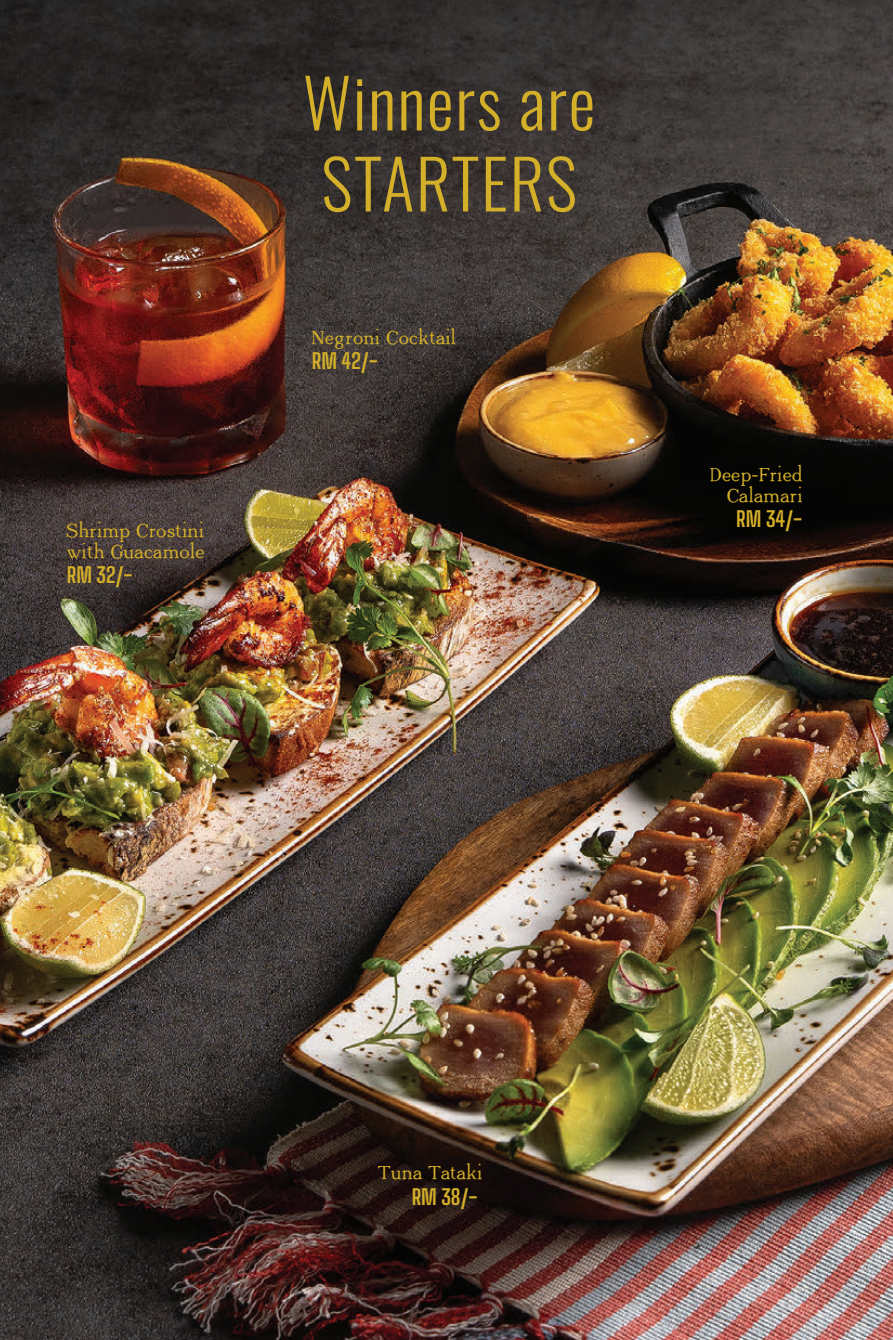
<style>
.page{position:relative;width:893px;height:1340px;background:#fff}
.page>*{position:absolute;margin:0;border:0;box-sizing:border-box;transform-origin:0 0}
.t1{font:67.5px/81px "Oswald";letter-spacing:.025em;color:#d4af29}
.t2{font:100 21px "Big Shoulders Text";color:#d4af29}
.t3{font:700 19.5px/21px "Adega Serif";letter-spacing:.05em;color:#d4af29;text-align:right}
</style>
<div class="page">
<img style="left:0;top:0;width:893px;height:1339px">
<p class="t3" style="left:67px;top:520px;width:139px;text-align:left">Shrimp Crostini with Guacamole</p>
<p class="t2" style="left:67px;top:560px;width:67px">RM 32/-</p>
<h1 class="t1" style="left:303px;top:56px;width:294px">Winners are<br>STARTERS</h1>
<p class="t3" style="left:312px;top:327px;width:145px">Negroni Cocktail</p>
<p class="t2" style="left:312px;top:346px;width:67px">RM 42/-</p>
<p class="t3" style="left:710px;top:463px;width:94px">Deep-Fried<br>Calamari</p>
<p class="t2" style="left:736px;top:503px;width:67px">RM 34/-</p>
<p class="t3" style="left:378px;top:1162px;width:105px">Tuna Tataki</p>
<p class="t2" style="left:412px;top:1181px;width:67px">RM 38/-</p>
</div>
